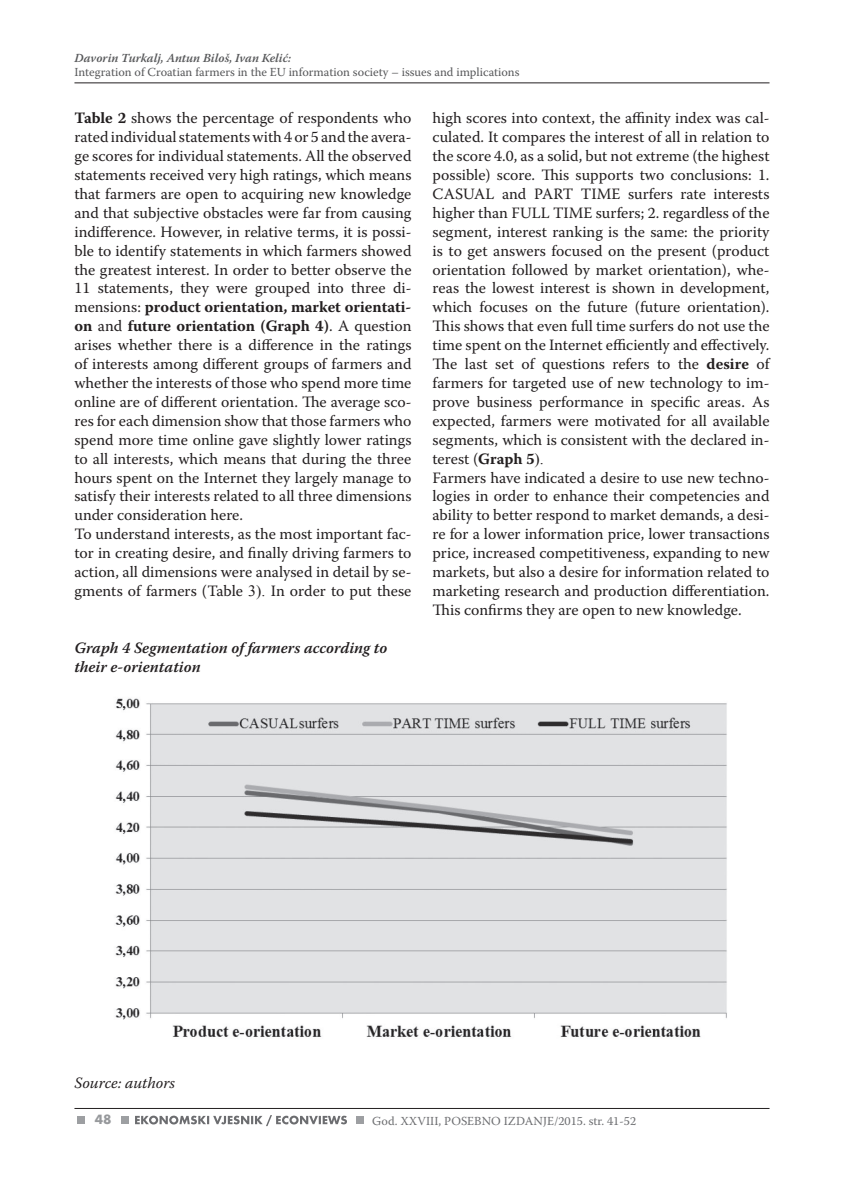
<style>
.page{position:relative;width:844px;height:1191px;background:#fff}
.page>*{position:absolute;margin:0;border:0;box-sizing:border-box;transform-origin:0 0}
.t1{font:15.75px/18.9px "Warnock Pro";color:#231f20}
.t2{font:italic 600 15.75px/18.9px "Warnock Pro";color:#231f20}
.t3{font:italic 15.75px "Warnock Pro";color:#231f20}
.t4{font:700 14px "Futura TOT";color:#97999c}
.t5{font:12.25px "Warnock Pro";color:#57585a}
.t6{font:12.25px "Warnock Pro";color:#6c6d70}
.t7{font:italic 600 12.25px "Warnock Pro";color:#57585a}
.s1{font-weight:700}
.s2{font-family:"Times New Roman"}
</style>
<div class="page">
<hr style="left:74px;top:83px;width:695px;height:1px;background:#231f20">
<hr style="left:74px;top:1108px;width:695px;height:1px;background:#231f20">
<div style="left:121px;top:1115px;width:7px;height:8px;background:#9d9fa2"></div>
<div style="left:356px;top:1115px;width:8px;height:8px;background:#9d9fa2"></div>
<div style="left:77px;top:1115px;width:8px;height:8px;background:#9d9fa2"></div>
<svg style="left:135px;top:1115px;width:212px;height:11px"></svg>
<img style="left:115px;top:698px;width:612px;height:339px">
<p class="t7" style="left:74px;top:50px;width:218px">Davorin Turkalj, Antun Biloš, Ivan Kelić:</p>
<p class="t5" style="left:74px;top:64px;width:446px">Integration of Croatian farmers in the EU information society – issues and implications</p>
<p class="t1" style="left:74px;top:108px;width:338px"><span class="s1">Table 2</span> shows the percentage of respondents who rated individual statements with 4 or 5 and the avera&shy;ge scores for individual statements. All the observed statements received very high ratings, which means that farmers are open to acquiring new knowledge and that subjective obstacles were far from causing indifference. However, in relative terms, it is possi&shy;ble to identify statements in which farmers showed the greatest interest. In order to better observe the 11 statements, they were grouped into three di&shy;mensions: <span class="s1">product orientation, market orientati&shy;on</span> and <span class="s1">future orientation (Graph 4)</span>. A question arises whether there is a difference in the ratings of interests among different groups of farmers and whether the interests of those who spend more time online are of different orientation. The average sco&shy;res for each dimension show that those farmers who spend more time online gave slightly lower ratings to all interests, which means that during the three hours spent on the Internet they largely manage to satisfy their interests related to all three dimensions under consideration here.<br>To understand interests, as the most important fac&shy;tor in creating desire, and finally driving farmers to action, all dimensions were analysed in detail by se&shy;gments of farmers (Table <span class="s2">3).</span> In order to put these</p>
<p class="t2" style="left:74px;top:638px;width:314px">Graph 4 Segmentation of farmers according to their e-orientation</p>
<p class="t1" style="left:432px;top:108px;width:338px">high scores into context, the affinity index was cal&shy;culated. It compares the interest of all in relation to the score 4.0, as a solid, but not extreme (the highest possible) score. This supports two conclusions: 1.<br>CASUAL and PART TIME surfers rate interests higher than FULL TIME surfers; 2. regardless of the segment, interest ranking is the same: the priority is to get answers focused on the present (product orientation followed by market orientation), whe&shy;reas the lowest interest is shown in development, which focuses on the future (future orientation).<br>This shows that even full time surfers do not use the time spent on the Internet efficiently and effectively.<br>The last set of questions refers to the <span class="s1">desire</span> of farmers for targeted use of new technology to im&shy;prove business performance in specific areas. As expected, farmers were motivated for all available segments, which is consistent with the declared in&shy;terest (<span class="s1">Graph 5</span><span class="s2">).<br></span>Farmers have indicated a desire to use new techno&shy;logies in order to enhance their competencies and ability to better respond to market demands, a desi&shy;re for a lower information price, lower transactions price, increased competitiveness, expanding to new markets, but also a desire for information related to marketing research and production differentiation.<br>This confirms they are open to new knowledge.</p>
<p class="t3" style="left:74px;top:1072px;width:102px">Source: authors</p>
<p class="t4" style="left:95px;top:1111px;width:18px">48</p>
<p class="t6" style="left:372px;top:1113px;width:265px">God. XXVIII, POSEBNO IZDANJE/2015. str. 41-52</p>
</div>
